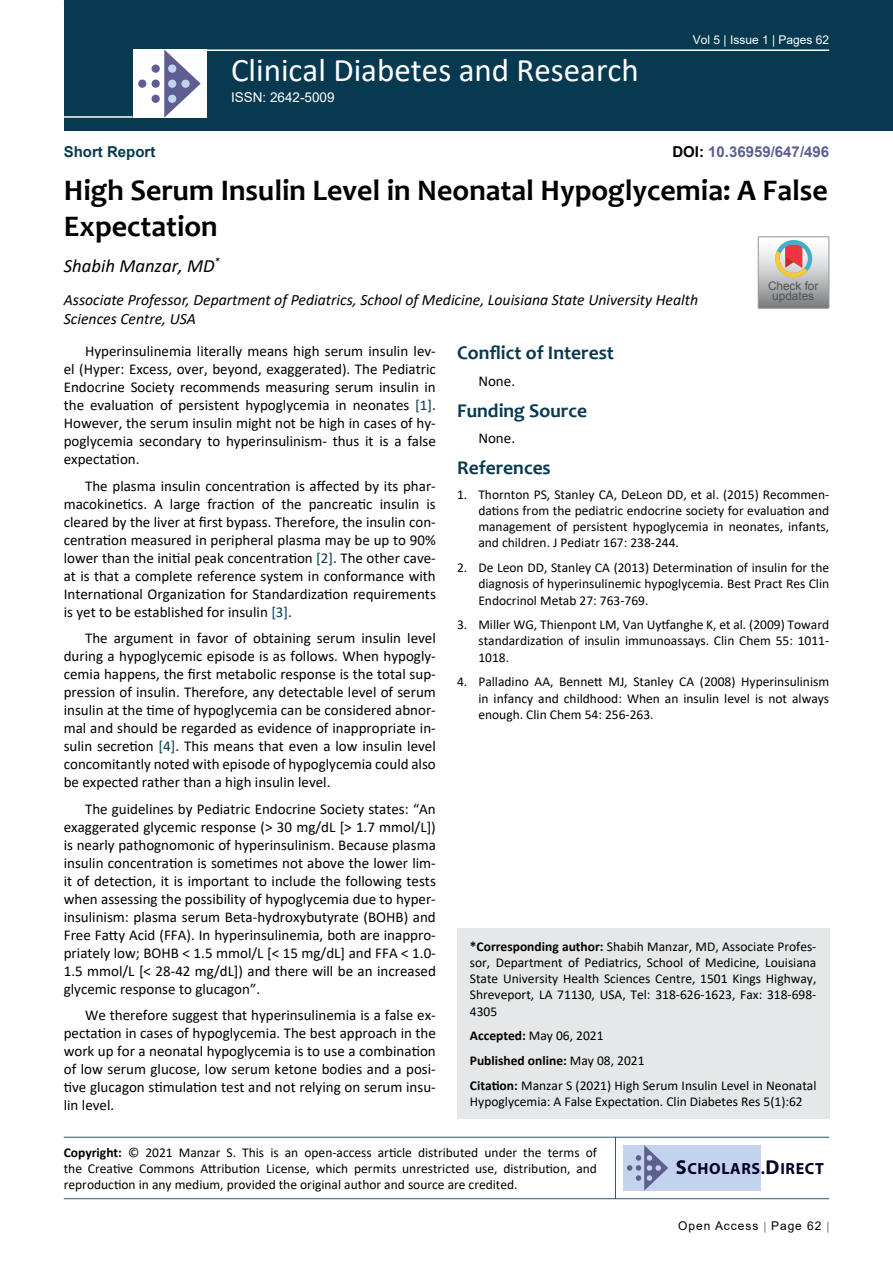
<style>
.page{position:relative;width:893px;height:1263px;background:#fff}
.page>*{position:absolute;margin:0;border:0;box-sizing:border-box;transform-origin:0 0}
.t1{font:33px "Calibri";color:#fff}
.t2{font:700 30px/36px "Candara";color:#000}
.t3{font:700 19.5px "Candara";color:#073950}
.t4{font:italic 18.75px "Calibri";color:#000}
.t5{font:700 16.2px "Myriad Pro";letter-spacing:.04em;color:#050128}
.t6{font:italic 15.75px/18.9px "Calibri";color:#000}
.t7{font:15px/18px "Calibri";color:#000;text-align:justify}
.t8{font:700 15px "Arial";color:#5e5f93}
.t9{font:700 15px "Arial";color:#073950}
.t10{font:13.5px/16.2px "Calibri";color:#000;text-align:justify}
.t11{font:13.5px "Arial";color:#fff}
.t12{font:12px "Arial";color:#fff}
.t13{font:12px "Arial";letter-spacing:.08em;color:#000}
.t14{font:11.85px/10.2px "Arial";color:#535353;text-align:center}
.s1{color:#000}
.s2{color:#073950}
.s3{font-style:italic}
.s4{font-weight:700}
.s5{font-size:20.25px}
</style>
<div class="page">
<div style="left:64px;top:0;width:829px;height:131px;background:#073950"></div>
<div style="left:457px;top:928px;width:372px;height:191px;background:#e6e7e8"></div>
<hr style="left:64px;top:1137px;width:765px;height:1px;background:#073950">
<hr style="left:64px;top:1198px;width:765px;height:1px;background:#073950">
<hr style="left:615px;top:1137px;width:1px;height:62px;background:#073950">
<hr style="left:204px;top:49px;width:625px;height:2px;background:#fff">
<hr style="left:64px;top:116px;width:69px;height:2px;background:#fff">
<div style="left:133px;top:49px;width:74px;height:69px;background:#fff"></div>
<svg style="left:164px;top:49px;width:37px;height:69px"></svg>
<div style="left:152px;top:65px;width:8px;height:8px;background:#5e5e92;border-radius:50%"></div>
<div style="left:138px;top:80px;width:8px;height:8px;background:#5e5e92;border-radius:50%"></div>
<div style="left:152px;top:80px;width:8px;height:8px;background:#5e5e92;border-radius:50%"></div>
<div style="left:168px;top:80px;width:8px;height:8px;background:#c3d3ee;border-radius:50%"></div>
<div style="left:181px;top:80px;width:9px;height:8px;background:#c3d3ee;border-radius:50%"></div>
<div style="left:168px;top:95px;width:8px;height:8px;background:#c3d3ee;border-radius:50%"></div>
<div style="left:168px;top:65px;width:8px;height:8px;background:#c3d3ee;border-radius:50%"></div>
<div style="left:152px;top:95px;width:8px;height:8px;background:#5e5e92;border-radius:50%"></div>
<div style="left:623px;top:1145px;width:138px;height:45px;background:#c3d3ee"></div>
<svg style="left:627px;top:1145px;width:41px;height:45px"></svg>
<div style="left:758px;top:236px;width:71px;height:73px;border:1px solid #939598"></div>
<svg style="left:758px;top:237px;width:71px;height:71px;background:#bdb6b3"></svg>
<h1 class="t1" style="left:231px;top:47px;width:409px">Clinical Diabetes and Research</h1>
<p class="t11" style="left:231px;top:88px;width:105px">ISSN: 2642-5009</p>
<p class="t12" style="left:693px;top:31px;width:138px">Vol 5 | Issue 1 | Pages 62</p>
<p class="t9" style="left:64px;top:141px;width:93px">Short Report</p>
<p class="t8" style="left:672px;top:141px;width:158px"><span class="s1">DOI:</span> 10.36959/647/496</p>
<h2 class="t2" style="left:64px;top:172px;width:765px">High Serum Insulin Level in Neonatal Hypoglycemia: A False<br>Expectation</h2>
<p class="t4" style="left:64px;top:252px;width:158px">Shabih Manzar, MD<sup>*</sup></p>
<p class="t6" style="left:64px;top:289px;width:636px">Associate Professor, Department of Pediatrics, School of Medicine, Louisiana State University Health<br>Sciences Centre, USA</p>
<p class="t7" style="left:64px;top:342px;width:374px;text-indent:21px">Hyperinsulinemia literally means high serum insulin lev&shy;el (Hyper: Excess, over, beyond, exaggerated). The Pediatric Endocrine Society recommends measuring serum insulin in the evaluation of persistent hypoglycemia in neonates <span class="s2">[1]</span>.<br>However, the serum insulin might not be high in cases of hy&shy;poglycemia secondary to hyperinsulinism- thus it is a false expectation.</p>
<p class="t7" style="left:64px;top:476px;width:374px;text-indent:21px">The plasma insulin concentration is affected by its phar&shy;macokinetics. A large fraction of the pancreatic insulin is cleared by the liver at first bypass. Therefore, the insulin con&shy;centration measured in peripheral plasma may be up to 90% lower than the initial peak concentration <span class="s2">[2]</span>. The other cave&shy;at is that a complete reference system in conformance with International Organization for Standardization requirements is yet to be established for insulin <span class="s2">[3]</span>.</p>
<p class="t7" style="left:64px;top:629px;width:374px;text-indent:21px">The argument in favor of obtaining serum insulin level during a hypoglycemic episode is as follows. When hypogly&shy;cemia happens, the first metabolic response is the total sup&shy;pression of insulin. Therefore, any detectable level of serum insulin at the time of hypoglycemia can be considered abnor&shy;mal and should be regarded as evidence of inappropriate in&shy;sulin secretion <span class="s2">[4]</span>. This means that even a low insulin level concomitantly noted with episode of hypoglycemia could also be expected rather than a high insulin level.</p>
<p class="t7" style="left:64px;top:799px;width:374px;text-indent:21px">The guidelines by Pediatric Endocrine Society states: “An exaggerated glycemic response (&gt; 30 mg/dL [&gt; 1.7 mmol/L]) is nearly pathognomonic of hyperinsulinism. Because plasma insulin concentration is sometimes not above the lower lim&shy;it of detection, it is important to include the following tests when assessing the possibility of hypoglycemia due to hyper&shy;insulinism: plasma serum Beta-hydroxybutyrate (BOHB) and Free Fatty Acid (FFA). In hyperinsulinemia, both are inappro&shy;priately low; BOHB &lt; 1.5 mmol/L [&lt; 15 mg/dL] and FFA &lt; 1.0- 1.5 mmol/L [&lt; 28-42 mg/dL]) and there will be an increased glycemic response to glucagon”.</p>
<p class="t7" style="left:64px;top:1006px;width:374px;text-indent:21px">We therefore suggest that hyperinsulinemia is a false ex&shy;pectation in cases of hypoglycemia. The best approach in the work up for a neonatal hypoglycemia is to use a combination of low serum glucose, low serum ketone bodies and a posi&shy;tive glucagon stimulation test and not relying on serum insu&shy;lin level.</p>
<p class="t14" style="left:768px;top:281px;width:52px">Check for updates</p>
<h3 class="t3" style="left:457px;top:340px;width:158px">Conflict of Interest</h3>
<p class="t7" style="left:478px;top:371px;width:38px">None.</p>
<h3 class="t3" style="left:457px;top:398px;width:131px">Funding Source</h3>
<p class="t7" style="left:478px;top:429px;width:38px">None.</p>
<h3 class="t3" style="left:457px;top:455px;width:95px">References</h3>
<p class="t10" style="left:478px;top:486px;width:352px;text-indent:-21px">1. Thornton PS, Stanley CA, DeLeon DD, et al. (2015) Recommen&shy;dations from the pediatric endocrine society for evaluation and management of persistent hypoglycemia in neonates, infants, and children. J Pediatr 167: 238-244.</p>
<p class="t10" style="left:478px;top:559px;width:352px;text-indent:-21px">2. De Leon DD, Stanley CA (2013) Determination of insulin for the diagnosis of hyperinsulinemic hypoglycemia. Best Pract Res Clin Endocrinol Metab 27: 763-769.</p>
<p class="t10" style="left:478px;top:616px;width:352px;text-indent:-21px">3. Miller WG, Thienpont LM, Van Uytfanghe K, et al<span class="s3">.</span> (2009) Toward standardization of insulin immunoassays. Clin Chem 55: 1011- 1018.</p>
<p class="t10" style="left:478px;top:673px;width:352px;text-indent:-21px">4. Palladino AA, Bennett MJ, Stanley CA (2008) Hyperinsulinism in infancy and childhood: When an insulin level is not always enough. Clin Chem 54: 256-263.</p>
<p class="t10" style="left:470px;top:938px;width:348px"><span class="s4">*Corresponding author:</span> Shabih Manzar, MD, Associate Profes&shy;sor, Department of Pediatrics, School of Medicine, Louisiana State University Health Sciences Centre, 1501 Kings Highway, Shreveport, LA 71130, USA, Tel: 318-626-1623, Fax: 318-698- 4305</p>
<p class="t10" style="left:470px;top:1023px;width:348px;line-height:24.8px;text-align:left"><span class="s4">Accepted:</span> May 06, 2021<br><span class="s4">Published online:</span> May 08, 2021<br><span class="s4">Citation:</span> Manzar S (2021) High Serum Insulin Level in Neonatal</p>
<p class="t10" style="left:470px;top:1093px;width:334px">Hypoglycemia: A False Expectation. Clin Diabetes Res 5(1):62</p>
<p class="t10" style="left:64px;top:1144px;width:535px"><span class="s4">Copyright:</span> © 2021 Manzar S. This is an open-access article distributed under the terms of the Creative Commons Attribution License, which permits unrestricted use, distribution, and reproduction in any medium, provided the original author and source are credited.</p>
<p class="t5" style="left:676px;top:1158px;width:150px"><span class="s5">S</span>CHOLARS.<span class="s5">D</span>IRECT</p>
<p class="t13" style="left:678px;top:1217px;width:145px">Open Access Page 62</p>
</div>
